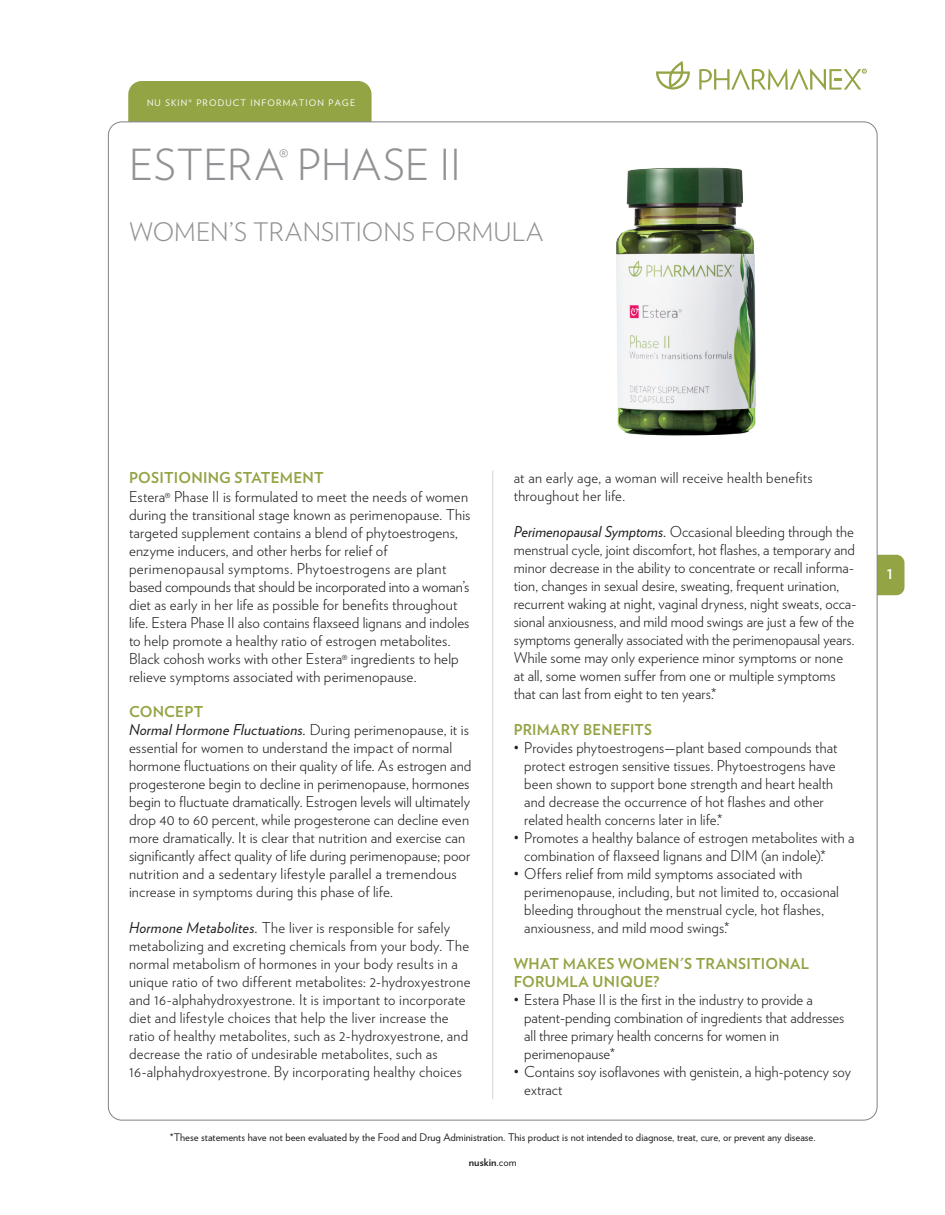
<style>
.page{position:relative;width:945px;height:1215px;background:#fff}
.page>*{position:absolute;margin:0;border:0;box-sizing:border-box;transform-origin:0 0}
.t1{font:300 42.75px "Verlag";letter-spacing:.015em;color:#919295}
.product_name{font:300 25.5px "Verlag";color:#919295}
.text{font:300 15px/18px "Verlag";letter-spacing:.005em;color:#231f20}
.product_subname{font:300 15px/18px "Verlag";letter-spacing:.01em;color:#231f20}
.heading__bold{font:700 15px/18px "Verlag";letter-spacing:.015em;color:#93a445}
.text-2{font:700 15px "Verlag";letter-spacing:.015em;color:#93a445}
.t2{font:700 13.5px "Verlag";color:#fff}
.t3{font:10.5px "Verlag";color:#231f20}
.t4{font:700 10.5px "Verlag";color:#231f20}
.t5{font:9px "Verlag";letter-spacing:.125em;color:#fff}
.s1{font-weight:400;font-style:italic}
.s2{font-weight:400}
</style>
<div class="page">
<svg style="left:857px;top:555px;width:47px;height:40px;fill:#93a445"></svg>
<div style="left:128px;top:81px;width:244px;height:41px;background:#93a445"></div>
<hr style="left:492px;top:471px;width:1px;height:628px;background:#d1d2d4">
<svg style="left:699px;top:69px;width:167px;height:21px"></svg>
<svg style="left:656px;top:61px;width:34px;height:29px"></svg>
<img style="left:616px;top:167px;width:140px;height:269px">
<p class="t5" style="left:147px;top:96px;width:210px">NU SKIN® PRODUCT INFORMATION PAGE</p>
<p class="t1" style="left:129px;top:133px;width:333px">ESTERA<sup>®</sup> PHASE II</p>
<p class="product_name" style="left:129px;top:213px;width:416px">WOMEN’S TRANSITIONS FORMULA</p>
<p class="heading__bold" style="left:129px;top:468px;width:196px">POSITIONING STATEMENT</p>
<p class="product_subname" style="left:129px;top:486px;width:343px">Estera® Phase II is formulated to meet the needs of women during the transitional stage known as perimenopause. This targeted supplement contains a blend of phytoestrogens, enzyme inducers, and other herbs for relief of perimenopausal symptoms. Phytoestrogens are plant based compounds that should be incorporated into a woman’s diet as early in her life as possible for benefits throughout life. Estera Phase II also contains flaxseed lignans and indoles to help promote a healthy ratio of estrogen metabolites.<br>Black cohosh works with other Estera® ingredients to help relieve symptoms associated with perimenopause.</p>
<p class="heading__bold" style="left:129px;top:702px;width:76px">CONCEPT</p>
<p class="text" style="left:129px;top:719px;width:344px"><span class="s1">Normal Hormone Fluctuations.</span> During perimenopause, it is essential for women to understand the impact of normal hormone fluctuations on their quality of life. As estrogen and progesterone begin to decline in perimenopause, hormones begin to fluctuate dramatically. Estrogen levels will ultimately drop 40 to 60 percent, while progesterone can decline even more dramatically. It is clear that nutrition and exercise can significantly affect quality of life during perimenopause; poor nutrition and a sedentary lifestyle parallel a tremendous increase in symptoms during this phase of life.</p>
<p class="text" style="left:129px;top:917px;width:343px"><span class="s1">Hormone Metabolites.</span> The liver is responsible for safely metabolizing and excreting chemicals from your body. The normal metabolism of hormones in your body results in a unique ratio of two different metabolites: 2-hydroxyestrone and 16-alphahydroxyestrone. It is important to incorporate diet and lifestyle choices that help the liver increase the ratio of healthy metabolites, such as 2-hydroxyestrone, and decrease the ratio of undesirable metabolites, such as 16-alphahydroxyestrone. By incorporating healthy choices</p>
<p class="text" style="left:514px;top:467px;width:301px">at an early age, a woman will receive health benefits throughout her life.</p>
<p class="text" style="left:514px;top:521px;width:344px"><span class="s1">Perimenopausal Symptoms.</span> Occasional bleeding through the menstrual cycle, joint discomfort, hot flashes, a temporary and minor decrease in the ability to concentrate or recall informa&shy;tion, changes in sexual desire, sweating, frequent urination, recurrent waking at night, vaginal dryness, night sweats, occa&shy;sional anxiousness, and mild mood swings are just a few of the symptoms generally associated with the perimenopausal years.<br>While some may only experience minor symptoms or none at all, some women suffer from one or multiple symptoms that can last from eight to ten years.*</p>
<p class="text-2" style="left:514px;top:717px;width:140px">PRIMARY BENEFITS</p>
<p class="product_subname" style="left:524px;top:737px;width:315px;text-indent:-10px">• Provides phytoestrogens—plant based compounds that protect estrogen sensitive tissues. Phytoestrogens have been shown to support bone strength and heart health and decrease the occurrence of hot flashes and other related health concerns later in life.*</p>
<p class="product_subname" style="left:524px;top:827px;width:332px;text-indent:-10px">• Promotes a healthy balance of estrogen metabolites with a combination of flaxseed lignans and DIM (an indole).*</p>
<p class="product_subname" style="left:524px;top:863px;width:316px;text-indent:-10px">• Offers relief from mild symptoms associated with perimenopause, including, but not limited to, occasional bleeding throughout the menstrual cycle, hot flashes, anxiousness, and mild mood swings.*</p>
<p class="heading__bold" style="left:514px;top:954px;width:297px">WHAT MAKES WOMEN'S TRANSITIONAL<br>FORUMLA UNIQUE?</p>
<p class="product_subname" style="left:524px;top:989px;width:322px;text-indent:-10px">• Estera Phase II is the first in the industry to provide a patent-pending combination of ingredients that addresses all three primary health concerns for women in perimenopause*</p>
<p class="product_subname" style="left:524px;top:1061px;width:328px;text-indent:-10px">• Contains soy isoflavones with genistein, a high-potency soy extract</p>
<p class="t3" style="left:170px;top:1129px;width:648px">*These statements have not been evaluated by the Food and Drug Administration. This product is not intended to diagnose, treat, cure, or prevent any disease.</p>
<p class="t4" style="left:469px;top:1154px;width:49px">nuskin<span class="s2">.com</span></p>
<p class="t2" style="left:887px;top:563px;width:7px">1</p>
</div>
